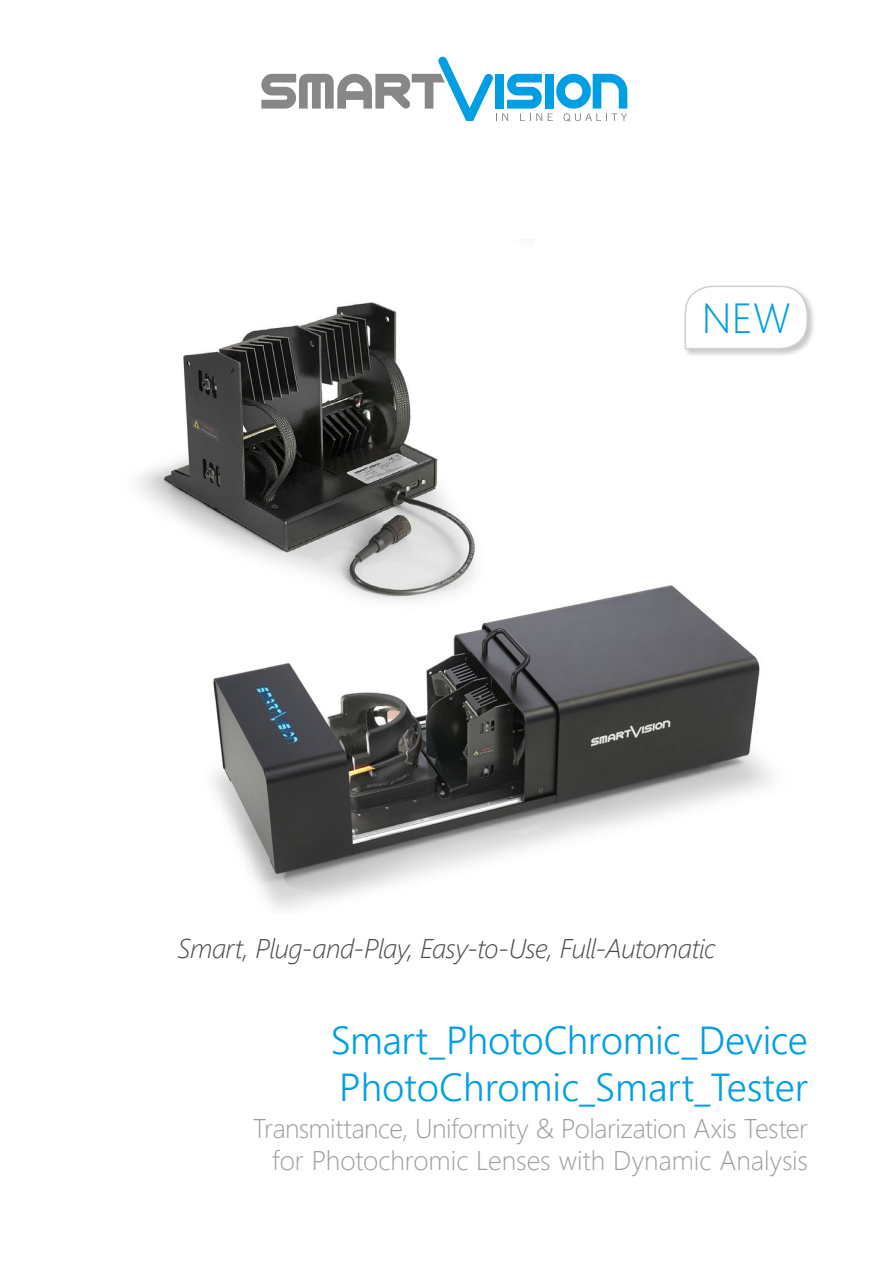
<style>
.page{position:relative;width:893px;height:1263px;background:#fff}
.page>*{position:absolute;margin:0;border:0;box-sizing:border-box;transform-origin:0 0}
.t1{font:300 42px "Segoe UI";color:#009fe3}
.t2{font:300 39px/46.8px "Segoe UI";letter-spacing:-.005em;color:#009fe3}
.t3{font:300 27px/31.5px "Segoe UI";letter-spacing:-.015em;color:#9d9d9c;text-align:right}
.t4{font:italic 300 27px "Segoe UI";letter-spacing:-.02em;color:#4a4a49}
</style>
<div class="page">
<img style="left:213px;top:585px;width:558px;height:325px">
<div style="left:545px;top:74px;width:9px;height:35px;background:#009fe3"></div>
<svg style="left:548px;top:74px;width:79px;height:48px"></svg>
<svg style="left:261px;top:57px;width:281px;height:64px"></svg>
<div style="left:683px;top:284px;width:132px;height:73px;background:#4a4a49;opacity:.3"></div>
<svg style="left:684px;top:285px;width:125px;height:65px"></svg>
<img style="left:138px;top:302px;width:395px;height:319px">
<h1 class="t1" style="left:702px;top:278px;width:91px">NEW</h1>
<p class="t4" style="left:178px;top:923px;width:539px">Smart, Plug-and-Play, Easy-to-Use, Full-Automatic</p>
<h2 class="t2" style="left:331px;top:1013px;width:479px">Smart_PhotoChromic_Device<br>PhotoChromic_Smart_Tester</h2>
<p class="t3" style="left:253px;top:1110px;width:557px">Transmittance, Uniformity &amp; Polarization Axis Tester for Photochromic Lenses with Dynamic Analysis</p>
</div>
